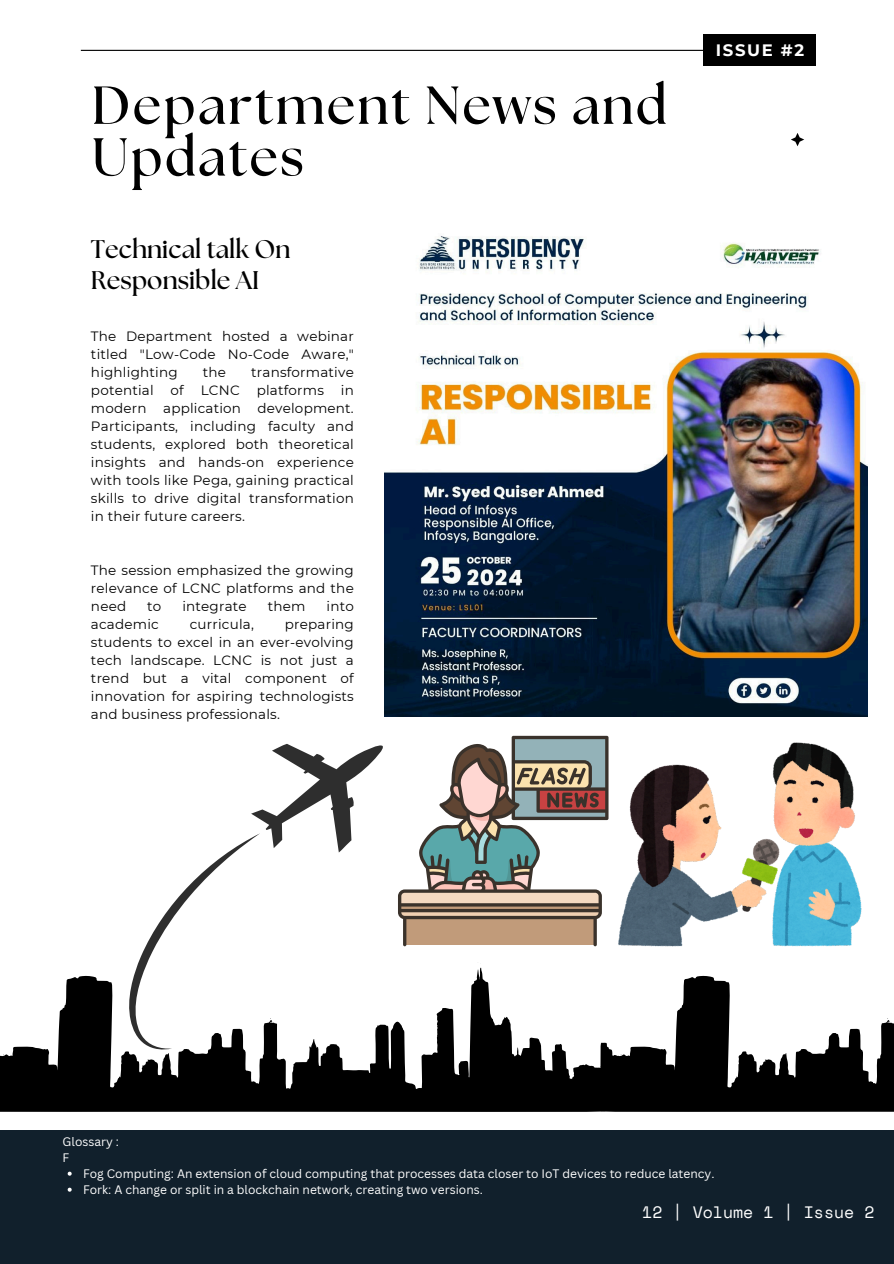
<style>
.page{position:relative;width:894px;height:1264px;background:#fff}
.page>*{position:absolute;margin:0;border:0;box-sizing:border-box;transform-origin:0 0}
.t1{font:700 53.4px/51.8px "The Seasons";letter-spacing:.04em;color:#000}
.t2{font:700 25.5px/31.5px "The Seasons";color:#000}
.t3{font:16.5px "Space Mono";color:#fff}
.t4{font:700 16.5px "Montserrat";letter-spacing:.1em;color:#fff}
.t5{font:13.5px/18px "Montserrat";letter-spacing:.015em;color:#000;text-align:justify}
.t6{font:12px "Canva Sans";color:#fff}
</style>
<div class="page">
<hr style="left:81px;top:50px;width:731px;height:1px;background:#000">
<svg style="left:791px;top:133px;width:13px;height:13px"></svg>
<img style="left:384px;top:236px;width:483px;height:480px">
<svg style="left:0;top:967px;width:579px;height:145px;fill:#000"></svg>
<svg style="left:1px;top:1053px;width:4px;height:3px"></svg>
<div style="left:0;top:1129px;width:893px;height:134px;background:#11202c"></div>
<svg style="left:579px;top:975px;width:314px;height:137px"></svg>
<svg style="left:887px;top:1018px;width:4px;height:4px"></svg>
<svg style="left:618px;top:1053px;width:4px;height:3px"></svg>
<svg style="left:126px;top:744px;width:258px;height:306px"></svg>
<svg style="left:398px;top:735px;width:210px;height:211px"></svg>
<img style="left:618px;top:743px;width:243px;height:203px">
<div style="left:702px;top:35px;width:113px;height:31px;background:#000"></div>
<svg style="left:68px;top:1171px;width:4px;height:4px"></svg>
<svg style="left:68px;top:1187px;width:4px;height:4px"></svg>
<p class="t1" style="left:91px;top:82px;width:576px">Department News and<br>Updates</p>
<h2 class="t2" style="left:91px;top:234px;width:201px">Technical talk On<br>Responsible AI</h2>
<p class="t5" style="left:91px;top:327px;width:264px">The Department hosted a webinar titled "Low-Code No-Code Aware," highlighting</p>
<p class="t5" style="left:203px;top:363px;width:25px">the</p>
<p class="t5" style="left:251px;top:363px;width:104px">transformative</p>
<p class="t5" style="left:91px;top:381px;width:64px">potential</p>
<p class="t5" style="left:171px;top:381px;width:15px">of</p>
<p class="t5" style="left:201px;top:381px;width:40px">LCNC</p>
<p class="t5" style="left:256px;top:381px;width:69px">platforms</p>
<p class="t5" style="left:91px;top:381px;width:264px;text-indent:250px">in modern application development.<br>Participants, including faculty and students, explored both theoretical insights and hands-on experience with tools like Pega, gaining practical skills to drive digital transformation in their future careers.</p>
<h1 class="t5" style="left:91px;top:561px;width:264px">The session emphasized the growing relevance of LCNC platforms and the need</h1>
<h1 class="t5" style="left:147px;top:597px;width:16px">to</h1>
<h1 class="t5" style="left:182px;top:597px;width:66px">integrate</h1>
<h1 class="t5" style="left:268px;top:597px;width:39px">them</h1>
<h1 class="t5" style="left:326px;top:597px;width:29px">into</h1>
<h1 class="t5" style="left:91px;top:615px;width:69px">academic</h1>
<h1 class="t5" style="left:190px;top:615px;width:66px">curricula,</h1>
<h1 class="t5" style="left:91px;top:615px;width:264px;text-indent:194px">preparing students to excel in an ever-evolving tech landscape. LCNC is not just a trend but a vital component of innovation for aspiring technologists and business professionals.</h1>
<p class="t4" style="left:715px;top:40px;width:90px">ISSUE #2</p>
<p class="t6" style="left:63px;top:1132px;width:58px">Glossary :</p>
<p class="t6" style="left:63px;top:1148px;width:8px">F</p>
<p class="t6" style="left:83px;top:1164px;width:632px">Fog Computing: An extension of cloud computing that processes data closer to IoT devices to reduce latency.</p>
<p class="t6" style="left:83px;top:1180px;width:401px">Fork: A change or split in a blockchain network, creating two versions.</p>
<p class="t3" style="left:642px;top:1199px;width:234px">12 | Volume 1 | Issue 2</p>
</div>
